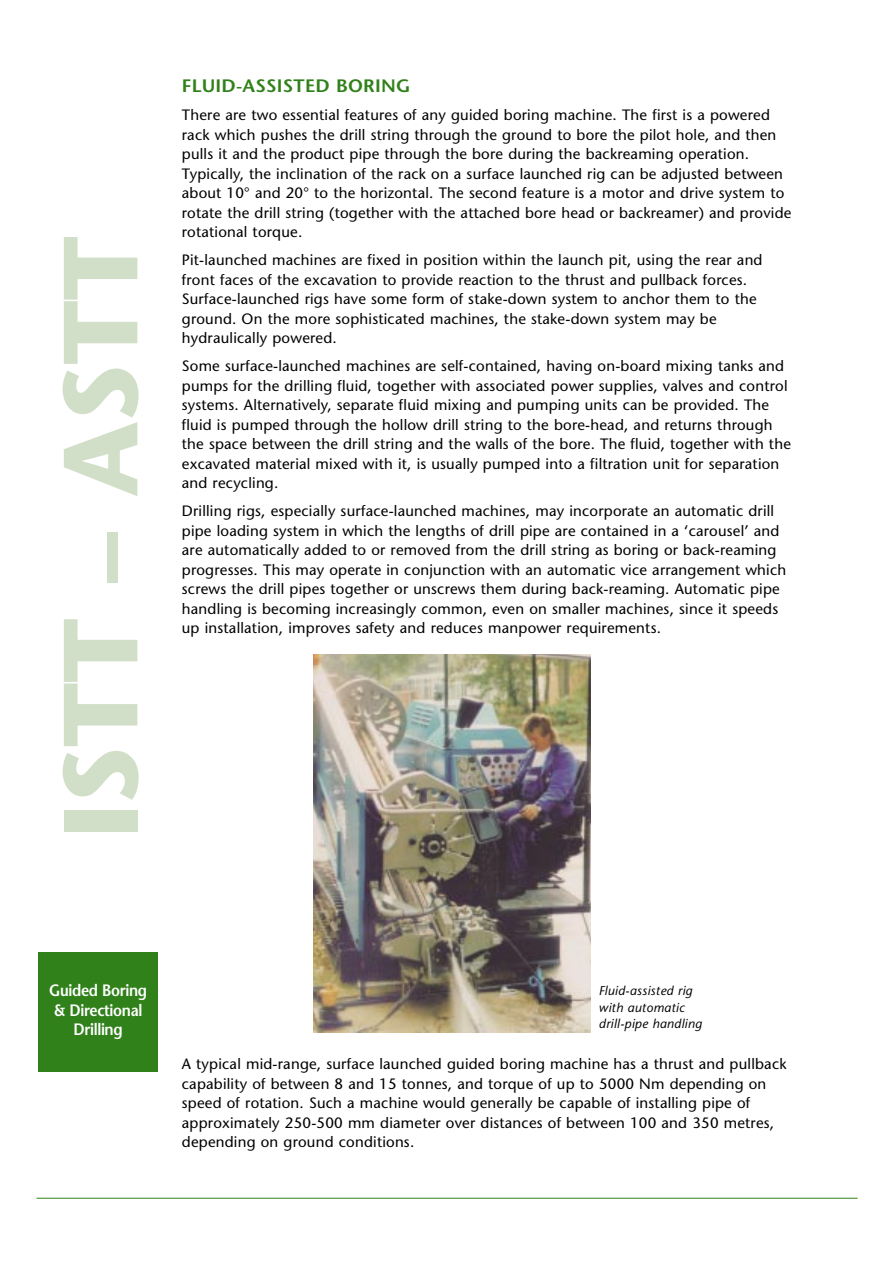
<style>
.page{position:relative;width:893px;height:1263px;background:#fff}
.page>*{position:absolute;margin:0;border:0;box-sizing:border-box;transform-origin:0 0}
.t1{font:700 105px "Stone Sans";color:#d2dfc8}
.t2{font:600 18px "Stone Sans";letter-spacing:.01em;color:#31811b;scale:1.05 1}
.t3{font:600 16.5px/19.8px "Stone Sans";letter-spacing:-.025em;color:#fff;text-align:center;scale:.9 1}
.t4{font:15px/19.5px "Stone Sans";letter-spacing:.015em;color:#000}
.t5{font:italic 12.75px/16.5px "Stone Sans";letter-spacing:.025em;color:#000}
</style>
<div class="page">
<div style="left:39px;top:952px;width:119px;height:119px;background:#31811b"></div>
<hr style="left:37px;top:1198px;width:820px;height:1px;background:#31811b">
<img style="left:314px;top:654px;width:276px;height:378px">
<h1 class="t1" style="left:60px;top:837px;width:603px;rotate:-90deg">ISTT – ASTT</h1>
<p class="t2" style="left:182px;top:79px;width:219px">FLUID-ASSISTED BORING</p>
<p class="t4" style="left:182px;top:107px;width:611px">There are two essential features of any guided boring machine. The first is a powered rack which pushes the drill string through the ground to bore the pilot hole, and then pulls it and the product pipe through the bore during the backreaming operation.<br>Typically, the inclination of the rack on a surface launched rig can be adjusted between about 10° and 20° to the horizontal. The second feature is a motor and drive system to rotate the drill string (together with the attached bore head or backreamer) and provide rotational torque.</p>
<p class="t4" style="left:182px;top:252px;width:582px">Pit-launched machines are fixed in position within the launch pit, using the rear and front faces of the excavation to provide reaction to the thrust and pullback forces.<br>Surface-launched rigs have some form of stake-down system to anchor them to the ground. On the more sophisticated machines, the stake-down system may be hydraulically powered.</p>
<p class="t4" style="left:182px;top:358px;width:610px">Some surface-launched machines are self-contained, having on-board mixing tanks and pumps for the drilling fluid, together with associated power supplies, valves and control systems. Alternatively, separate fluid mixing and pumping units can be provided. The fluid is pumped through the hollow drill string to the bore-head, and returns through the space between the drill string and the walls of the bore. The fluid, together with the excavated material mixed with it, is usually pumped into a filtration unit for separation and recycling.</p>
<p class="t4" style="left:182px;top:503px;width:606px">Drilling rigs, especially surface-launched machines, may incorporate an automatic drill pipe loading system in which the lengths of drill pipe are contained in a ‘carousel’ and are automatically added to or removed from the drill string as boring or back-reaming progresses. This may operate in conjunction with an automatic vice arrangement which screws the drill pipes together or unscrews them during back-reaming. Automatic pipe handling is becoming increasingly common, even on smaller machines, since it speeds up installation, improves safety and reduces manpower requirements.</p>
<p class="t3" style="left:49px;top:982px;width:110px">Guided Boring &amp; Directional<br>Drilling</p>
<p class="t5" style="left:598px;top:984px;width:105px">Fluid-assisted rig with automatic drill-pipe handling</p>
<p class="t4" style="left:182px;top:1056px;width:606px">A typical mid-range, surface launched guided boring machine has a thrust and pullback capability of between 8 and 15 tonnes, and torque of up to 5000 Nm depending on speed of rotation. Such a machine would generally be capable of installing pipe of approximately 250-500 mm diameter over distances of between 100 and 350 metres, depending on ground conditions.</p>
</div>
